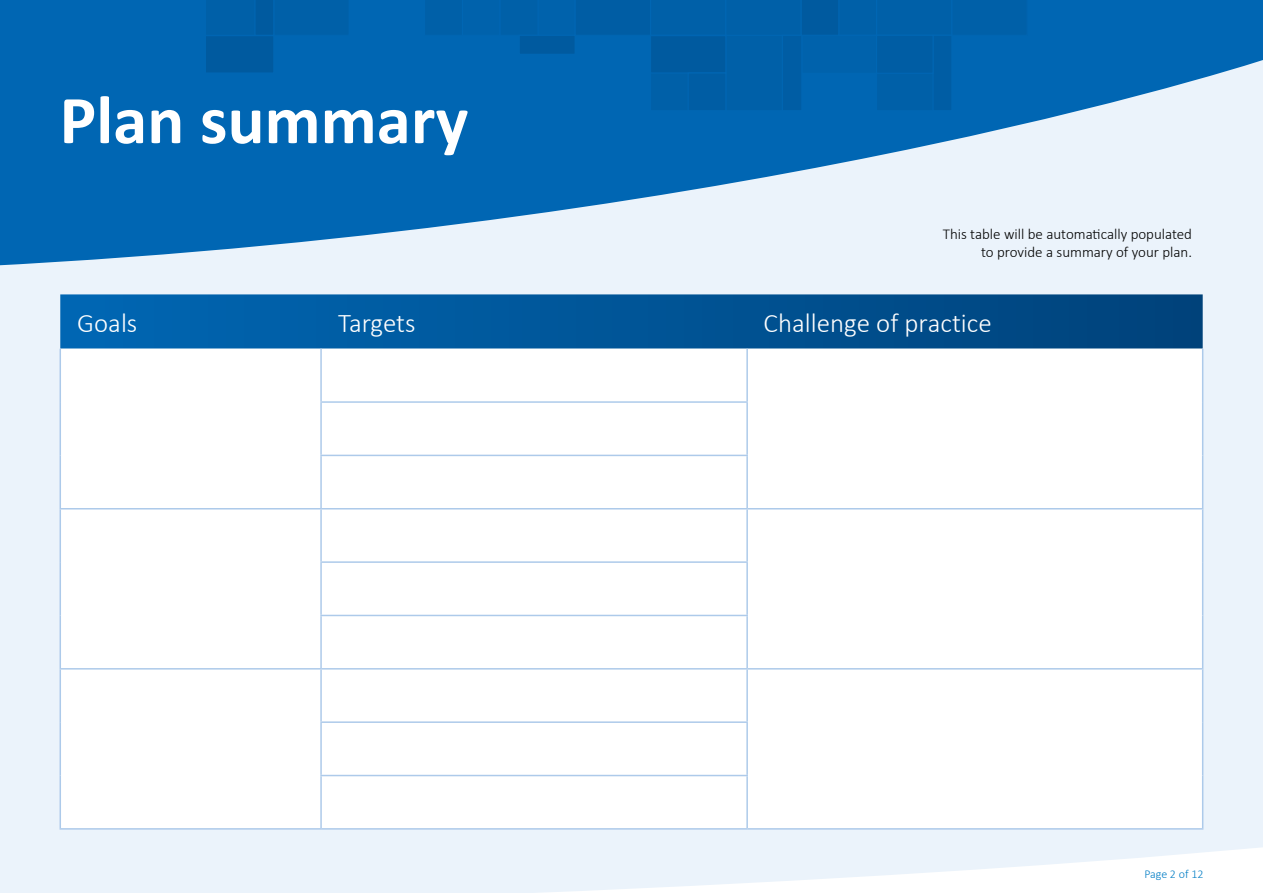
<style>
.page{position:relative;width:1263px;height:893px;background:#fff}
.page>*{position:absolute;margin:0;border:0;box-sizing:border-box;transform-origin:0 0}
.t1{font:700 69px "Calibri";color:#fff}
.t2{font:300 27px "Calibri";color:#fff}
.t3{font:300 15px/18px "Calibri";color:#000;text-align:right}
.t4{font:300 12px "Calibri";color:#007dc5}
</style>
<div class="page">
<div style="left:0;top:0;width:1263px;height:837px;background:#ebf3fb"></div>
<svg style="left:0;top:837px;width:1263px;height:56px;fill:#ebf3fb"></svg>
<svg style="left:0;top:0;width:1263px;height:266px;fill:#0066b3"></svg>
<div style="left:876px;top:35px;width:76px;height:76px;background:#0060a8"></div>
<div style="left:650px;top:35px;width:76px;height:76px;background:#0060a8"></div>
<div style="left:726px;top:35px;width:75px;height:76px;background:#0060a8"></div>
<div style="left:802px;top:35px;width:74px;height:38px;background:#0062ac"></div>
<div style="left:933px;top:35px;width:19px;height:76px;background:#005da4"></div>
<div style="left:876px;top:35px;width:57px;height:38px;background:#005da4"></div>
<div style="left:782px;top:35px;width:20px;height:76px;background:#005da4"></div>
<div style="left:519px;top:35px;width:56px;height:19px;background:#005a9f"></div>
<div style="left:650px;top:36px;width:76px;height:37px;background:#005a9f"></div>
<div style="left:688px;top:73px;width:38px;height:38px;background:#005da4"></div>
<svg style="left:206px;top:0;width:144px;height:74px;background:#0060a8"></svg>
<svg style="left:424px;top:0;width:604px;height:36px;background:#005fa8"></svg>
<svg style="left:60px;top:294px;width:1143px;height:55px;background:#045798"></svg>
<div style="left:61px;top:349px;width:1141px;height:479px;background:#fff"></div>
<hr style="left:60px;top:508px;width:261px;height:1px;background:#adcaea">
<hr style="left:60px;top:668px;width:261px;height:2px;background:#adcaea">
<hr style="left:60px;top:828px;width:261px;height:2px;background:#adcaea">
<hr style="left:746px;top:349px;width:2px;height:52px;background:#adcaea">
<hr style="left:1202px;top:349px;width:1px;height:53px;background:#adcaea">
<hr style="left:746px;top:403px;width:2px;height:52px;background:#adcaea">
<hr style="left:1202px;top:402px;width:1px;height:53px;background:#adcaea">
<hr style="left:746px;top:456px;width:2px;height:52px;background:#adcaea">
<hr style="left:1202px;top:455px;width:1px;height:53px;background:#adcaea">
<hr style="left:746px;top:509px;width:2px;height:52px;background:#adcaea">
<hr style="left:1202px;top:509px;width:1px;height:53px;background:#adcaea">
<hr style="left:746px;top:563px;width:2px;height:52px;background:#adcaea">
<hr style="left:1202px;top:562px;width:1px;height:53px;background:#adcaea">
<hr style="left:746px;top:616px;width:2px;height:52px;background:#adcaea">
<hr style="left:1202px;top:615px;width:1px;height:53px;background:#adcaea">
<hr style="left:746px;top:670px;width:2px;height:51px;background:#adcaea">
<hr style="left:1202px;top:670px;width:1px;height:52px;background:#adcaea">
<hr style="left:746px;top:723px;width:2px;height:52px;background:#adcaea">
<hr style="left:1202px;top:722px;width:1px;height:53px;background:#adcaea">
<hr style="left:746px;top:776px;width:2px;height:52px;background:#adcaea">
<hr style="left:1202px;top:775px;width:1px;height:53px;background:#adcaea">
<hr style="left:60px;top:349px;width:1px;height:53px;background:#adcaea">
<hr style="left:60px;top:402px;width:1px;height:53px;background:#adcaea">
<hr style="left:60px;top:455px;width:1px;height:53px;background:#adcaea">
<hr style="left:60px;top:509px;width:1px;height:53px;background:#adcaea">
<hr style="left:60px;top:562px;width:1px;height:53px;background:#adcaea">
<hr style="left:60px;top:615px;width:1px;height:53px;background:#adcaea">
<hr style="left:60px;top:670px;width:1px;height:52px;background:#adcaea">
<hr style="left:60px;top:722px;width:1px;height:53px;background:#adcaea">
<hr style="left:60px;top:775px;width:1px;height:53px;background:#adcaea">
<hr style="left:320px;top:349px;width:2px;height:52px;background:#adcaea">
<hr style="left:320px;top:403px;width:2px;height:52px;background:#adcaea">
<hr style="left:320px;top:456px;width:2px;height:52px;background:#adcaea">
<hr style="left:320px;top:509px;width:2px;height:52px;background:#adcaea">
<hr style="left:320px;top:563px;width:2px;height:52px;background:#adcaea">
<hr style="left:320px;top:616px;width:2px;height:52px;background:#adcaea">
<hr style="left:320px;top:670px;width:2px;height:51px;background:#adcaea">
<hr style="left:320px;top:723px;width:2px;height:52px;background:#adcaea">
<hr style="left:320px;top:776px;width:2px;height:52px;background:#adcaea">
<hr style="left:320px;top:401px;width:428px;height:2px;background:#adcaea">
<hr style="left:320px;top:455px;width:428px;height:1px;background:#adcaea">
<hr style="left:321px;top:508px;width:426px;height:1px;background:#adcaea">
<hr style="left:747px;top:508px;width:456px;height:1px;background:#adcaea">
<hr style="left:320px;top:561px;width:428px;height:2px;background:#adcaea">
<hr style="left:320px;top:615px;width:428px;height:1px;background:#adcaea">
<hr style="left:321px;top:668px;width:426px;height:2px;background:#adcaea">
<hr style="left:747px;top:668px;width:456px;height:2px;background:#adcaea">
<hr style="left:320px;top:721px;width:428px;height:2px;background:#adcaea">
<hr style="left:320px;top:775px;width:428px;height:1px;background:#adcaea">
<hr style="left:321px;top:828px;width:426px;height:2px;background:#adcaea">
<hr style="left:747px;top:828px;width:456px;height:2px;background:#adcaea">
<h1 class="t1" style="left:60px;top:71px;width:410px">Plan summary</h1>
<p class="t3" style="left:943px;top:225px;width:251px">This table will be automatically populated to provide a summary of your plan.</p>
<h2 class="t2" style="left:77px;top:306px;width:62px">Goals</h2>
<h2 class="t2" style="left:338px;top:306px;width:79px">Targets</h2>
<h2 class="t2" style="left:764px;top:306px;width:230px">Challenge of practice</h2>
<p class="t4" style="left:1144px;top:867px;width:61px">Page 2 of 12</p>
</div>
